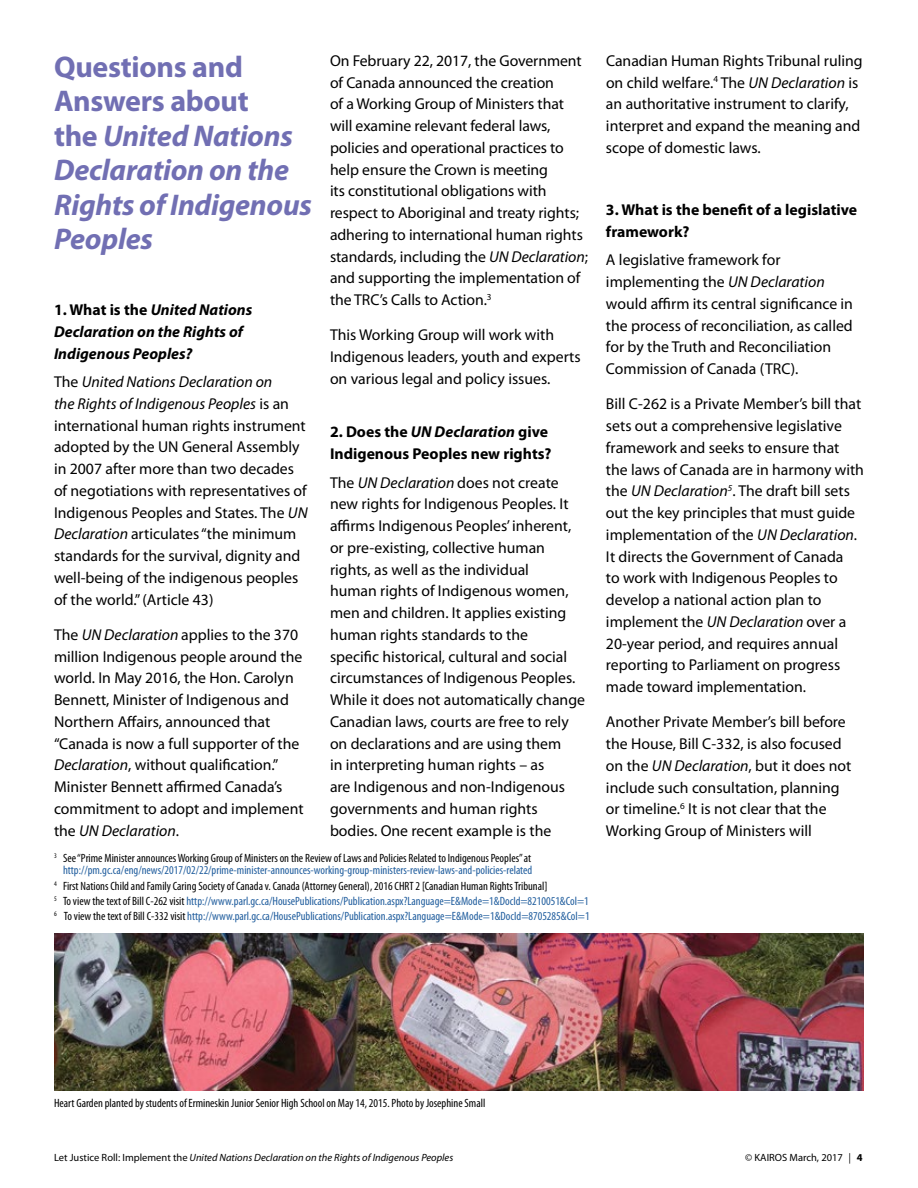
<style>
.page{position:relative;width:918px;height:1188px;background:#fff}
.page>*{position:absolute;margin:0;border:0;box-sizing:border-box;transform-origin:0 0}
.t1{font:italic 700 30px/34.5px "Myriad Pro";letter-spacing:-.01em;color:#716fb3}
.t2{font:15.75px/21.8px "Myriad Pro";color:#000}
.t3{font:700 15.75px/21.8px "Myriad Pro";color:#000}
.t4{font:italic 700 15.75px/21.8px "Myriad Pro";color:#000}
.t5{font:condensed 12px/15.3px "Myriad Pro";color:#215e9e;text-align:right}
.t6{font:condensed 12px "Myriad Pro";color:#000}
.t7{font:italic 10.5px "Myriad Pro";color:#000}
.t8{font:10.5px "Myriad Pro";color:#000}
.s1{font-style:normal}
.s2{font-style:italic}
.s3{color:#000}
.s4{font-weight:700}
</style>
<div class="page">
<img style="left:54px;top:933px;width:810px;height:158px">
<h1 class="t1" style="left:54px;top:48px;width:259px"><span class="s1">Questions and<br>Answers about<br>the</span> United Nations<br>Declaration on the<br>Rights of Indigenous<br>Peoples</h1>
<p class="t4" style="left:54px;top:298px;width:200px"><span class="s1">1. What is the</span> United Nations<br>Declaration on the Rights of<br>Indigenous Peoples?</p>
<p class="t2" style="left:54px;top:371px;width:255px">The <span class="s2">United Nations Declaration on<br>the Rights of Indigenous Peoples</span> is an international human rights instrument adopted by the UN General Assembly in 2007 after more than two decades of negotiations with representatives of Indigenous Peoples and States. The <span class="s2">UN Declaration</span> articulates “the minimum standards for the survival, dignity and well-being of the indigenous peoples of the world.” (Article 43)</p>
<p class="t2" style="left:54px;top:623px;width:251px">The <span class="s2">UN Declaration</span> applies to the 370 million Indigenous people around the world. In May 2016, the Hon. Carolyn Bennett, Minister of Indigenous and Northern Affairs, announced that “Canada is now a full supporter of the <span class="s2">Declaration</span>, without qualification.” Minister Bennett affirmed Canada’s commitment to adopt and implement the <span class="s2">UN Declaration</span>.</p>
<p class="t2" style="left:330px;top:49px;width:260px">On February 22, 2017, the Government of Canada announced the creation<br>of a Working Group of Ministers that will examine relevant federal laws, policies and operational practices to help ensure the Crown is meeting<br>its constitutional obligations with respect to Aboriginal and treaty rights; adhering to international human rights standards, including the <span class="s2">UN Declaration</span>; and supporting the implementation of the TRC’s Calls to Action.<sup>3</sup></p>
<p class="t2" style="left:330px;top:324px;width:252px">This Working Group will work with<br>Indigenous leaders, youth and experts on various legal and policy issues.</p>
<p class="t3" style="left:330px;top:421px;width:223px">2. Does the <span class="s2">UN Declaration</span> give<br>Indigenous Peoples new rights?</p>
<p class="t2" style="left:330px;top:471px;width:257px">The <span class="s2">UN Declaration</span> does not create new rights for Indigenous Peoples. It affirms Indigenous Peoples’ inherent, or pre-existing, collective human rights, as well as the individual<br>human rights of Indigenous women, men and children. It applies existing human rights standards to the<br>specific historical, cultural and social circumstances of Indigenous Peoples.<br>While it does not automatically change Canadian laws, courts are free to rely on declarations and are using them<br>in interpreting human rights – as<br>are Indigenous and non-Indigenous governments and human rights bodies. One recent example is the</p>
<p class="t5" style="left:54px;top:852px;width:480px;line-height:12px"><sup>3</sup> <span class="s3">See “Prime Minister announces Working Group of Ministers on the Review of Laws and Policies Related to Indigenous Peoples” at </span>http://pm.gc.ca/eng/news/2017/02/22/prime-minister-announces-working-group-ministers-review-laws-and-policies-related</p>
<p class="t5" style="left:54px;top:878px;width:537px;text-align:left"><sup>4</sup> <span class="s3">First Nations Child and Family Caring Society of Canada v. Canada (Attorney General), 2016 CHRT 2 [Canadian Human Rights Tribunal]<br></span><sup>5</sup> <span class="s3">To view the text of Bill C-262 visit</span> http://www.parl.gc.ca/HousePublications/Publication.aspx?Language=E&amp;Mode=1&amp;DocId=8210051&amp;Col=1<br><sup>6</sup> <span class="s3">To view the text of Bill C-332 visit</span> http://www.parl.gc.ca/HousePublications/Publication.aspx?Language=E&amp;Mode=1&amp;DocId=8705285&amp;Col=1</p>
<p class="t2" style="left:606px;top:49px;width:258px">Canadian Human Rights Tribunal ruling on child welfare.<sup>4</sup> The <span class="s2">UN Declaration</span> is an authoritative instrument to clarify, interpret and expand the meaning and scope of domestic laws.</p>
<p class="t3" style="left:606px;top:198px;width:253px">3. What is the benefit of a legislative framework?</p>
<p class="t2" style="left:606px;top:249px;width:249px">A legislative framework for implementing the <span class="s2">UN Declaration </span>would affirm its central significance in the process of reconciliation, as called for by the Truth and Reconciliation Commission of Canada (TRC).</p>
<p class="t2" style="left:606px;top:393px;width:260px">Bill C-262 is a Private Member’s bill that sets out a comprehensive legislative framework and seeks to ensure that the laws of Canada are in harmony with the <span class="s2">UN Declaration</span><sup>5</sup>. The draft bill sets out the key principles that must guide implementation of the <span class="s2">UN Declaration</span>.<br>It directs the Government of Canada<br>to work with Indigenous Peoples to develop a national action plan to implement the <span class="s2">UN Declaration</span> over a 20-year period, and requires annual reporting to Parliament on progress made toward implementation.</p>
<p class="t2" style="left:606px;top:711px;width:247px">Another Private Member’s bill before the House, Bill C-332, is also focused on the <span class="s2">UN Declaration</span>, but it does not include such consultation, planning or timeline.<sup>6</sup> It is not clear that the Working Group of Ministers will</p>
<p class="t6" style="left:54px;top:1096px;width:433px">Heart Garden planted by students of Ermineskin Junior Senior High School on May 14, 2015. Photo by Josephine Small</p>
<p class="t7" style="left:54px;top:1150px;width:401px"><span class="s1">Let Justice Roll: Implement the</span> United Nations Declaration on the Rights of Indigenous Peoples</p>
<p class="t8" style="left:745px;top:1151px;width:119px">© KAIROS March, 2017 <span class="s2">|</span> <span class="s4">4</span></p>
</div>
